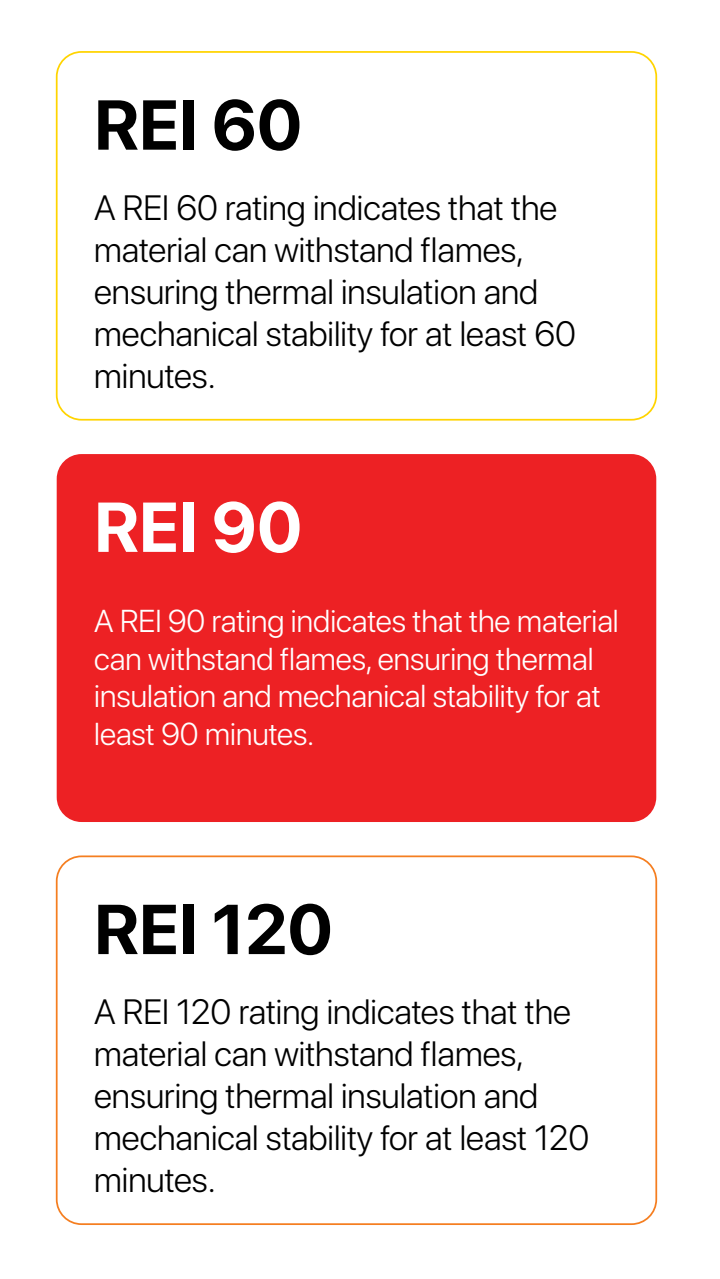
<style>
.page{position:relative;width:720px;height:1279px;background:#fff}
.page>*{position:absolute;margin:0;border:0;box-sizing:border-box;transform-origin:0 0}
.t1{font:700 70px "SF Pro Display";color:#000}
.t2{font:700 70px "SF Pro Display";color:#fff}
.t3{font:300 35px/42px "SF Pro Display";color:#000}
.t4{font:300 31.5px/37.8px "SF Pro Display";color:#fff}
</style>
<div class="page">
<div style="left:56px;top:51px;width:601px;height:370px;border:2px solid #ffd400;border-radius:25px"></div>
<div style="left:57px;top:454px;width:599px;height:368px;background:#ed2124;border-radius:25px"></div>
<div style="left:56px;top:855px;width:601px;height:370px;border:2px solid #f57e20;border-radius:25px"></div>
<h1 class="t1" style="left:94px;top:85px;width:209px">REI 60</h1>
<p class="t3" style="left:94px;top:184px;width:483px">A REI 60 rating indicates that the material can withstand flames, ensuring thermal insulation and mechanical stability for at least 60 minutes.</p>
<h1 class="t2" style="left:94px;top:487px;width:210px">REI 90</h1>
<p class="t4" style="left:94px;top:600px;width:526px">A REI 90 rating indicates that the material can withstand flames, ensuring thermal insulation and mechanical stability for at least 90 minutes.</p>
<h1 class="t1" style="left:94px;top:889px;width:240px">REI 120</h1>
<p class="t3" style="left:94px;top:989px;width:496px">A REI 120 rating indicates that the material can withstand flames, ensuring thermal insulation and mechanical stability for at least 120 minutes.</p>
</div>
